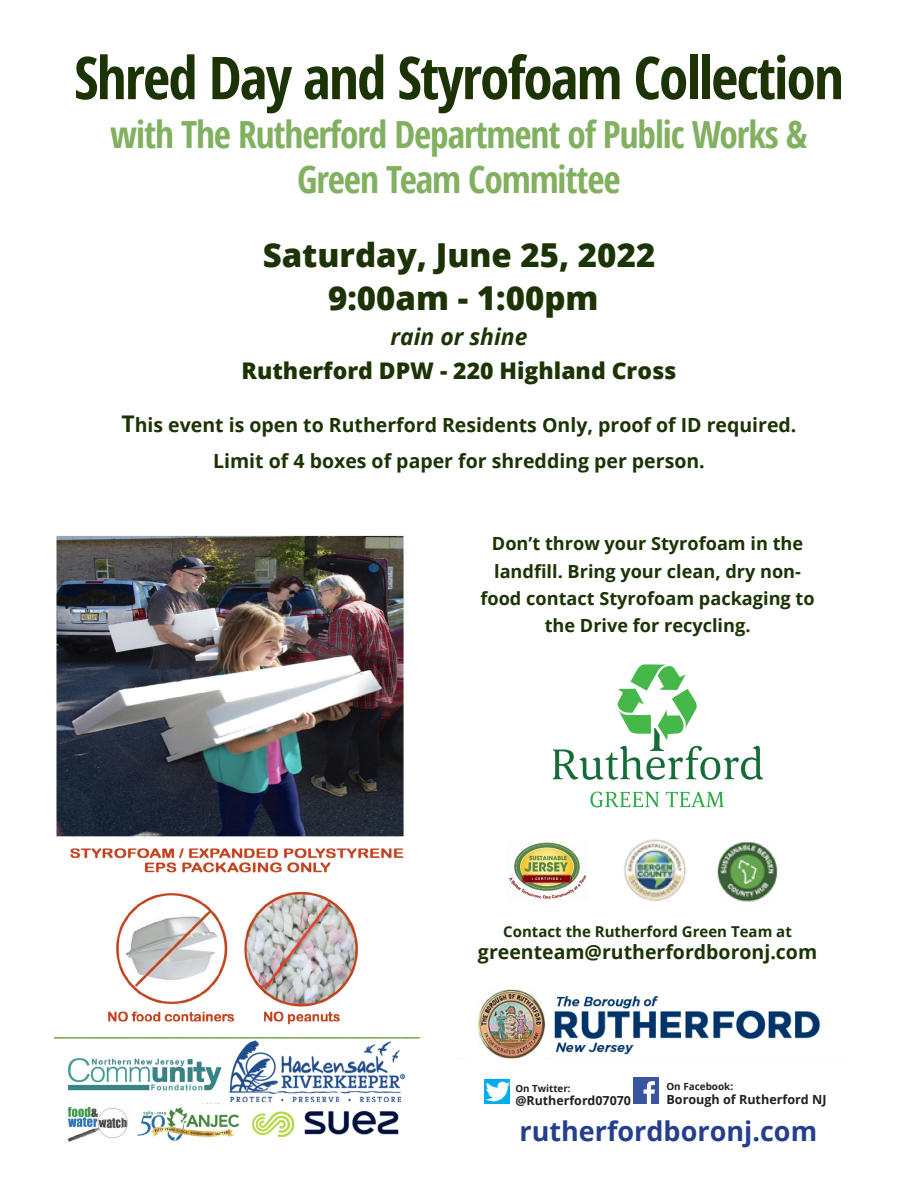
<style>
.page{position:relative;width:918px;height:1188px;background:#fff}
.page>*{position:absolute;margin:0;border:0;box-sizing:border-box;transform-origin:0 0}
.t1{font:700 condensed 59.1px "Open Sans";letter-spacing:-.03em;color:#1c3305}
.t2{font:700 condensed 37.35px "Open Sans";letter-spacing:-.03em;color:#82b061}
.t3{font:800 33px "Open Sans";color:#1c3305}
.t4{font:700 27px "Open Sans";color:#253f8e}
.t5{font:800 22.95px "Open Sans";color:#1c3305}
.t6{font:italic 700 22.95px "Open Sans";color:#1c3305}
.t7{font:700 19.5px "Open Sans";color:#1c3305}
.t8{font:700 18.15px/27.3px "Open Sans";color:#1c3305;text-align:center}
.t9{font:700 15px "Open Sans";color:#1c3305}
.t10{font:700 12.6px "Open Sans";color:#231f20}
.t11{font:700 12.45px "Open Sans";color:#231f20}
.t12{font:700 9.9px "Open Sans";color:#231f20}
.t13{font:700 9.75px "Open Sans";color:#231f20}
.s1{font-size:22.95px}
</style>
<div class="page">
<img style="left:477px;top:989px;width:343px;height:69px">
<img style="left:509px;top:842px;width:78px;height:57px">
<svg style="left:590px;top:792px;width:70px;height:15px"></svg>
<svg style="left:666px;top:792px;width:58px;height:15px"></svg>
<svg style="left:553px;top:664px;width:209px;height:116px"></svg>
<img style="left:624px;top:839px;width:63px;height:63px">
<img style="left:717px;top:842px;width:61px;height:60px">
<img style="left:56px;top:535px;width:348px;height:490px">
<img style="left:55px;top:1037px;width:364px;height:105px">
<img style="left:484px;top:1079px;width:26px;height:24px">
<img style="left:633px;top:1078px;width:26px;height:25px">
<p class="t1" style="left:74px;top:36px;width:771px">Shred Day and Styrofoam Collection</p>
<p class="t2" style="left:110px;top:109px;width:699px">with The Rutherford Department of Public Works &amp;</p>
<p class="t2" style="left:297px;top:154px;width:325px">Green Team Committee</p>
<p class="t3" style="left:263px;top:230px;width:394px">Saturday, June 25, 2022</p>
<p class="t3" style="left:328px;top:273px;width:272px">9:00am - 1:00pm</p>
<p class="t6" style="left:390px;top:320px;width:139px">rain or shine</p>
<p class="t5" style="left:242px;top:353px;width:436px">Rutherford DPW - 220 Highland Cross</p>
<p class="t7" style="left:121px;top:411px;width:677px"><span class="s1">T</span>his event is open to Rutherford Residents Only, proof of ID required.</p>
<p class="t7" style="left:213px;top:447px;width:493px">Limit of 4 boxes of paper for shredding per person.</p>
<p class="t8" style="left:480px;top:530px;width:336px">Don’t throw your Styrofoam in the landfill. Bring your clean, dry non&shy;food contact Styrofoam packaging to the Drive for recycling.</p>
<p class="t9" style="left:503px;top:921px;width:290px">Contact the Rutherford Green Team at</p>
<p class="t7" style="left:478px;top:938px;width:341px">greenteam@rutherfordboronj.com</p>
<p class="t12" style="left:666px;top:1080px;width:68px">On Facebook:</p>
<p class="t10" style="left:666px;top:1090px;width:162px">Borough of Rutherford NJ</p>
<p class="t4" style="left:519px;top:1112px;width:299px">rutherfordboronj.com</p>
<p class="t13" style="left:515px;top:1082px;width:57px">On Twitter:</p>
<p class="t11" style="left:515px;top:1092px;width:117px">@Rutherford07070</p>
</div>
